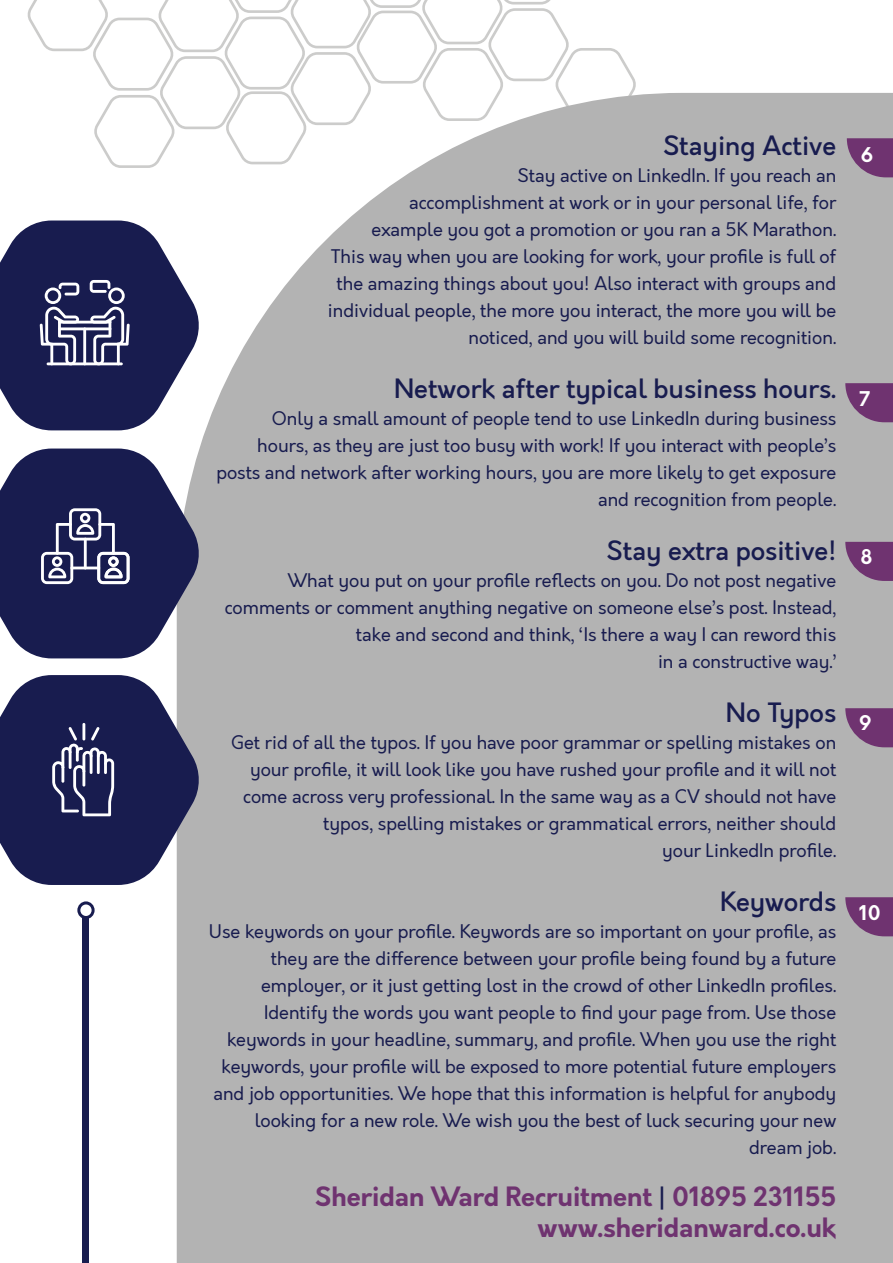
<style>
.page{position:relative;width:893px;height:1263px;background:#fff}
.page>*{position:absolute;margin:0;border:0;box-sizing:border-box;transform-origin:0 0}
.t1{font:500 25.5px "Orkney";color:#181c4f}
.t2{font:700 25.5px/30.6px "Orkney";color:#6f3370;text-align:right}
.t3{font:700 19.5px "Orkney";color:#fff}
.t4{font:18px/27px "Orkney";color:#181c4f;text-align:right}
.s1{color:#181c4f}
</style>
<div class="page">
<svg style="left:27px;top:0;width:609px;height:168px"></svg>
<div style="left:177px;top:93px;width:716px;height:1170px;background:#b3b3b3"></div>
<div style="left:82px;top:915px;width:7px;height:348px;background:#181c4f"></div>
<svg style="left:77px;top:901px;width:18px;height:18px"></svg>
<svg style="left:847px;top:138px;width:46px;height:39px;background:#7b4a7c"></svg>
<svg style="left:845px;top:383px;width:48px;height:39px;background:#7b4a7c"></svg>
<svg style="left:845px;top:542px;width:48px;height:39px;background:#7b4a7c"></svg>
<svg style="left:845px;top:708px;width:48px;height:39px;background:#7b4a7c"></svg>
<svg style="left:845px;top:897px;width:48px;height:39px;background:#7b4a7c"></svg>
<svg style="left:0;top:448px;width:201px;height:210px;background:#42466e"></svg>
<hr style="left:70px;top:566px;width:30px;height:3px;background:#fff">
<hr style="left:84px;top:538px;width:3px;height:31px;background:#fff">
<svg style="left:0;top:220px;width:201px;height:210px"></svg>
<svg style="left:0;top:675px;width:201px;height:210px;background:#3e416a"></svg>
<h1 class="t1" style="left:663px;top:129px;width:175px">Staying Active</h1>
<p class="t4" style="left:328px;top:162px;width:510px">Stay active on LinkedIn. If you reach an<br>accomplishment at work or in your personal life, for<br>example you got a promotion or you ran a 5K Marathon.<br>This way when you are looking for work, your profile is full of the amazing things about you! Also interact with groups and individual people, the more you interact, the more you will be noticed, and you will build some recognition.</p>
<h1 class="t1" style="left:394px;top:372px;width:444px">Network after typical business hours.</h1>
<p class="t4" style="left:216px;top:405px;width:621px">Only a small amount of people tend to use LinkedIn during business<br>hours, as they are just too busy with work! If you interact with people’s posts and network after working hours, you are more likely to get exposure and recognition from people.</p>
<h1 class="t1" style="left:607px;top:534px;width:231px">Stay extra positive!</h1>
<p class="t4" style="left:225px;top:567px;width:613px">What you put on your profile reflects on you. Do not post negative comments or comment anything negative on someone else’s post. Instead, take and second and think, ‘Is there a way I can reword this<br>in a constructive way.’</p>
<h1 class="t1" style="left:726px;top:696px;width:112px">No Typos</h1>
<p class="t4" style="left:231px;top:729px;width:607px">Get rid of all the typos. If you have poor grammar or spelling mistakes on your profile, it will look like you have rushed your profile and it will not come across very professional. In the same way as a CV should not have typos, spelling mistakes or grammatical errors, neither should<br>your LinkedIn profile.</p>
<h1 class="t1" style="left:720px;top:885px;width:118px">Keywords</h1>
<p class="t4" style="left:209px;top:918px;width:629px">Use keywords on your profile. Keywords are so important on your profile, as they are the difference between your profile being found by a future employer, or it just getting lost in the crowd of other LinkedIn profiles.<br>Identify the words you want people to find your page from. Use those keywords in your headline, summary, and profile. When you use the right keywords, your profile will be exposed to more potential future employers and job opportunities. We hope that this information is helpful for anybody looking for a new role. We wish you the best of luck securing your new dream job.</p>
<h1 class="t2" style="left:315px;top:1182px;width:523px">Sheridan Ward Recruitment <span class="s1">|</span> 01895 231155 www.sheridanward.co.uk</h1>
<p class="t3" style="left:861px;top:141px;width:14px">6</p>
<p class="t3" style="left:859px;top:386px;width:12px">7</p>
<p class="t3" style="left:861px;top:543px;width:13px">8</p>
<p class="t3" style="left:859px;top:709px;width:14px">9</p>
<p class="t3" style="left:859px;top:900px;width:23px">10</p>
</div>
